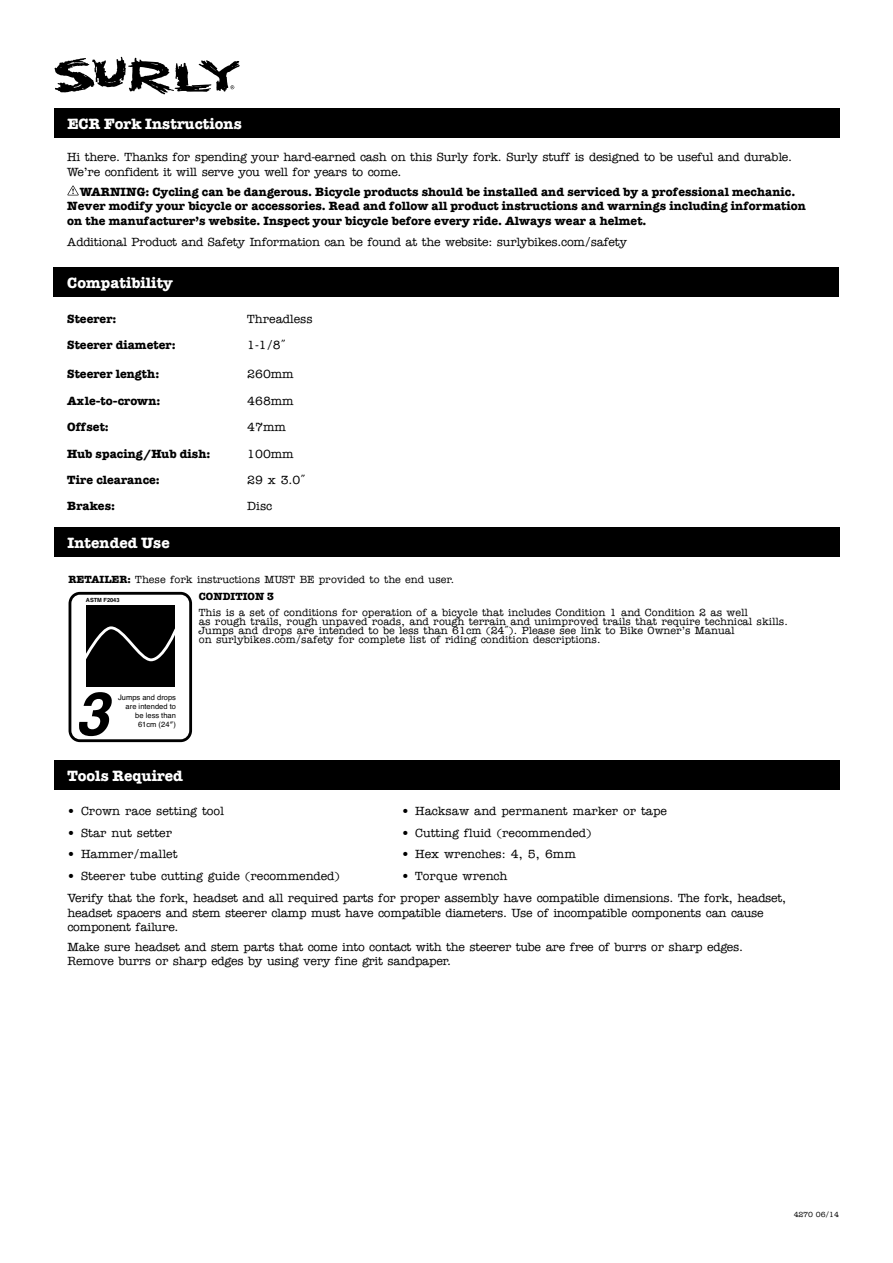
<style>
.page{position:relative;width:893px;height:1263px;background:#fff}
.page>*{position:absolute;margin:0;border:0;box-sizing:border-box;transform-origin:0 0}
.t1{font:italic 700 60.45px "Helvetica";color:#000}
.t2{font:700 15px "American Typewriter";color:#fff}
.t3{font:500 12px/14.4px "American Typewriter";letter-spacing:-.02em;color:#000}
.t4{font:700 12px/14.4px "American Typewriter";color:#000}
.t5{font:500 12px "American Typewriter";color:#000}
.t6{font:500 10.5px/9px "American Typewriter";color:#000}
.t7{font:700 10.5px "American Typewriter";color:#000}
.t8{font:7.5px/9px "Helvetica";color:#000;text-align:right}
.t9{font:500 7.5px "American Typewriter";letter-spacing:-.02em;color:#000}
.t10{font:700 5.7px "Helvetica";color:#000}
.s1{font-weight:700}
</style>
<div class="page">
<svg style="left:54px;top:57px;width:186px;height:37px"></svg>
<div style="left:54px;top:108px;width:785px;height:30px;background:#000"></div>
<div style="left:54px;top:760px;width:785px;height:29px;background:#000"></div>
<div style="left:54px;top:267px;width:785px;height:30px;background:#000"></div>
<div style="left:54px;top:527px;width:785px;height:30px;background:#000"></div>
<svg style="left:67px;top:186px;width:12px;height:9px"></svg>
<svg style="left:69px;top:592px;width:123px;height:150px"></svg>
<p class="t2" style="left:67px;top:114px;width:176px">ECR Fork Instructions</p>
<p class="t3" style="left:67px;top:150px;width:726px">Hi there. Thanks for spending your hard-earned cash on this Surly fork. Surly stuff is designed to be useful and durable.<br>We’re confident it will serve you well for years to come.</p>
<p class="t4" style="left:67px;top:184px;width:740px;text-indent:13px">WARNING: Cycling can be dangerous. Bicycle products should be installed and serviced by a professional mechanic.<br>Never modify your bicycle or accessories. Read and follow all product instructions and warnings including information on the manufacturer’s website. Inspect your bicycle before every ride. Always wear a helmet.</p>
<p class="t3" style="left:67px;top:235px;width:561px">Additional Product and Safety Information can be found at the website: surlybikes.com/safety</p>
<p class="t2" style="left:67px;top:273px;width:107px">Compatibility</p>
<p class="t4" style="left:67px;top:311px;width:51px">Steerer:</p>
<p class="t3" style="left:247px;top:312px;width:67px">Threadless</p>
<p class="t4" style="left:67px;top:337px;width:110px">Steerer diameter:</p>
<p class="t3" style="left:247px;top:338px;width:40px">1-1/8˝</p>
<p class="t4" style="left:67px;top:367px;width:93px">Steerer length:</p>
<p class="t3" style="left:247px;top:367px;width:48px">260mm</p>
<p class="t4" style="left:67px;top:393px;width:95px">Axle-to-crown:</p>
<p class="t3" style="left:247px;top:394px;width:48px">468mm</p>
<p class="t4" style="left:67px;top:420px;width:43px">Offset:</p>
<p class="t3" style="left:247px;top:420px;width:40px">47mm</p>
<p class="t4" style="left:67px;top:446px;width:145px">Hub spacing/Hub dish:</p>
<p class="t3" style="left:247px;top:447px;width:48px">100mm</p>
<p class="t4" style="left:67px;top:472px;width:94px">Tire clearance:</p>
<p class="t3" style="left:247px;top:473px;width:60px">29 x 3.0˝</p>
<p class="t4" style="left:67px;top:499px;width:49px">Brakes:</p>
<p class="t3" style="left:247px;top:499px;width:26px">Disc</p>
<p class="t2" style="left:67px;top:534px;width:104px">Intended Use</p>
<p class="t6" style="left:68px;top:575px;width:387px"><span class="s1">RETAILER:</span> These fork instructions MUST BE provided to the end user.</p>
<p class="t10" style="left:86px;top:596px;width:35px">ASTM F2043</p>
<p class="t7" style="left:199px;top:590px;width:77px">CONDITION 3</p>
<p class="t6" style="left:199px;top:608px;width:591px">This is a set of conditions for operation of a bicycle that includes Condition 1 and Condition 2 as well<br>as rough trails, rough unpaved roads, and rough terrain and unimproved trails that require technical skills.<br>Jumps and drops are intended to be less than 61cm (24˝). Please see link to Bike Owner’s Manual<br>on surlybikes.com/safety for complete list of riding condition descriptions.</p>
<h1 class="t1" style="left:75px;top:664px;width:35px">3</h1>
<p class="t8" style="left:118px;top:693px;width:59px">Jumps and drops are intended to be less than<br>61cm (24″)</p>
<p class="t2" style="left:67px;top:766px;width:117px">Tools Required</p>
<p class="t5" style="left:68px;top:804px;width:158px">• Crown race setting tool</p>
<p class="t5" style="left:68px;top:826px;width:106px">• Star nut setter</p>
<p class="t5" style="left:68px;top:848px;width:111px">• Hammer/mallet</p>
<p class="t3" style="left:68px;top:866px;width:720px;line-height:21.9px">• Steerer tube cutting guide (recommended)<br>Verify that the fork, headset and all required parts for proper assembly have compatible dimensions. The fork, headset,</p>
<p class="t3" style="left:68px;top:906px;width:698px">headset spacers and stem steerer clamp must have compatible diameters. Use of incompatible components can cause component failure.</p>
<p class="t3" style="left:68px;top:940px;width:677px">Make sure headset and stem parts that come into contact with the steerer tube are free of burrs or sharp edges.<br>Remove burrs or sharp edges by using very fine grit sandpaper.</p>
<p class="t5" style="left:402px;top:804px;width:267px">• Hacksaw and permanent marker or tape</p>
<p class="t5" style="left:402px;top:826px;width:191px">• Cutting fluid (recommended)</p>
<p class="t5" style="left:402px;top:848px;width:176px">• Hex wrenches: 4, 5, 6mm</p>
<p class="t5" style="left:402px;top:870px;width:107px">• Torque wrench</p>
<p class="t9" style="left:794px;top:1210px;width:47px">4270 06/14</p>
</div>
